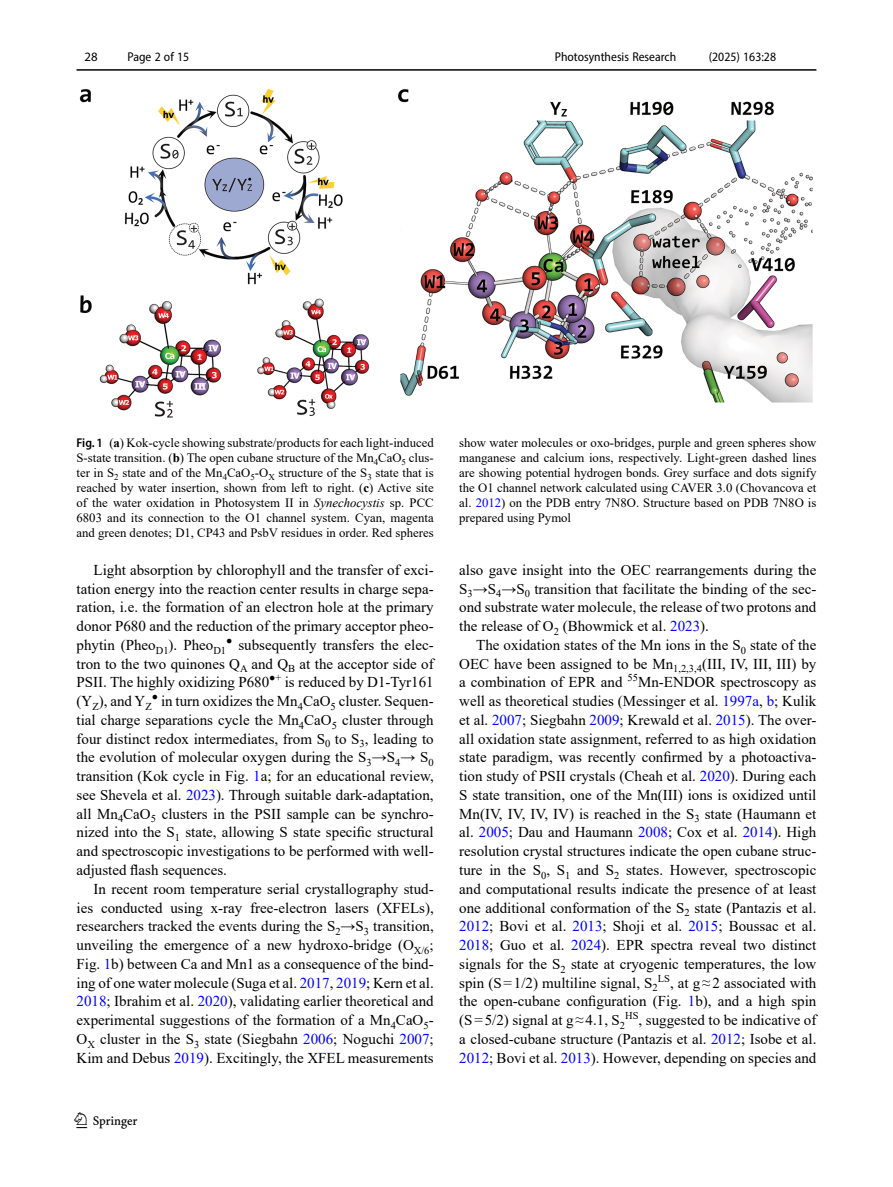
<style>
.page{position:relative;width:893px;height:1187px;background:#fff}
.page>*{position:absolute;margin:0;border:0;box-sizing:border-box;transform-origin:0 0}
.t1{font:22.5px "Springnew";color:#000}
.Body_Text_Indent{font:15px/18.8px "Times New Roman";color:#000;text-align:justify}
.Figure_Caption{font:12.75px/15px "Times New Roman";color:#000;text-align:justify}
.t2{font:semi-condensed 12.75px "Myriad Pro";color:#000}
.t3{font:12.75px "Myriad Pro";color:#000}
.s1{font-family:"Myriad Pro";font-weight:600;font-stretch:semi-condensed}
.s2{font-weight:700}
.s3{font-style:italic}
.s4{color:#00f}
</style>
<div class="page">
<hr style="left:77px;top:69px;width:739px;height:2px;background:#000">
<img style="left:79px;top:88px;width:734px;height:330px">
<p class="t3" style="left:85px;top:48px;width:15px">28</p>
<p class="t2" style="left:127px;top:49px;width:63px">Page 2 of 15</p>
<p class="t2" style="left:555px;top:49px;width:123px">Photosynthesis Research</p>
<p class="t2" style="left:709px;top:49px;width:69px">(2025) 163:28</p>
<p class="Figure_Caption" style="left:77px;top:434px;width:359px"><span class="s1">Fig. 1</span> (<span class="s2">a</span>) Kok-cycle showing substrate/products for each light-induced S-state transition. (<span class="s2">b</span>) The open cubane structure of the Mn<sub>4</sub>CaO<sub>5</sub> clus&shy;ter in S<sub>2</sub> state and of the Mn<sub>4</sub>CaO<sub>5</sub>-O<sub>X</sub> structure of the S<sub>3</sub> state that is reached by water insertion, shown from left to right. (<span class="s2">c</span>) Active site of the water oxidation in Photosystem II in <span class="s3">Synechocystis</span> sp. PCC 6803 and its connection to the O1 channel system. Cyan, magenta and green denotes; D1, CP43 and PsbV residues in order. Red spheres</p>
<p class="Figure_Caption" style="left:459px;top:434px;width:359px">show water molecules or oxo-bridges, purple and green spheres show manganese and calcium ions, respectively. Light-green dashed lines are showing potential hydrogen bonds. Grey surface and dots signify the O1 channel network calculated using CAVER 3.0 (Chovancova et al. <span class="s4">2012</span>) on the PDB entry 7N8O. Structure based on PDB 7N8O is prepared using Pymol</p>
<p class="Body_Text_Indent" style="left:77px;top:560px;width:359px;text-indent:17px">Light absorption by chlorophyll and the transfer of exci&shy;tation energy into the reaction center results in charge sepa&shy;ration, i.e. the formation of an electron hole at the primary donor P680 and the reduction of the primary acceptor pheo&shy;phytin (Pheo<sub>D1</sub>). Pheo<sub>D1</sub><sup>●</sup> subsequently transfers the elec&shy;tron to the two quinones Q<sub>A</sub> and Q<sub>B</sub> at the acceptor side of PSII. The highly oxidizing P680<sup>●+</sup> is reduced by D1-Tyr161 (Y<sub>Z</sub>), and Y<sub>Z</sub><sup>●</sup> in turn oxidizes the Mn<sub>4</sub>CaO<sub>5</sub> cluster. Sequen&shy;tial charge separations cycle the Mn<sub>4</sub>CaO<sub>5</sub> cluster through four distinct redox intermediates, from S<sub>0</sub> to S<sub>3</sub>, leading to the evolution of molecular oxygen during the S<sub>3</sub>→S<sub>4</sub>→ S<sub>0 </sub>transition (Kok cycle in Fig. <span class="s4">1</span>a; for an educational review, see Shevela et al. <span class="s4">2023</span>). Through suitable dark-adaptation, all Mn<sub>4</sub>CaO<sub>5</sub> clusters in the PSII sample can be synchro&shy;nized into the S<sub>1</sub> state, allowing S state specific structural and spectroscopic investigations to be performed with well&shy;adjusted flash sequences.</p>
<p class="Body_Text_Indent" style="left:77px;top:878px;width:359px;text-indent:17px">In recent room temperature serial crystallography stud&shy;ies conducted using x-ray free-electron lasers (XFELs), researchers tracked the events during the S<sub>2</sub>→S<sub>3</sub> transition, unveiling the emergence of a new hydroxo-bridge (O<sub>X/6</sub>; Fig. <span class="s4">1</span>b) between Ca and Mn1 as a consequence of the bind&shy;ing of one water molecule (Suga et al. <span class="s4">2017</span>, <span class="s4">2019</span>; Kern et al.<br><span class="s4">2018</span>; Ibrahim et al. <span class="s4">2020</span>), validating earlier theoretical and experimental suggestions of the formation of a Mn<sub>4</sub>CaO<sub>5</sub>- O<sub>X</sub> cluster in the S<sub>3</sub> state (Siegbahn <span class="s4">2006</span>; Noguchi <span class="s4">2007</span>; Kim and Debus <span class="s4">2019</span>). Excitingly, the XFEL measurements</p>
<h1 class="t1" style="left:77px;top:1107px;width:63px">1 3</h1>
<p class="Body_Text_Indent" style="left:459px;top:560px;width:359px">also gave insight into the OEC rearrangements during the S<sub>3</sub>→S<sub>4</sub>→S<sub>0</sub> transition that facilitate the binding of the sec&shy;ond substrate water molecule, the release of two protons and the release of O<sub>2</sub> (Bhowmick et al. <span class="s4">2023</span>).</p>
<p class="Body_Text_Indent" style="left:459px;top:635px;width:359px;text-indent:17px">The oxidation states of the Mn ions in the S<sub>0</sub> state of the OEC have been assigned to be Mn<sub>1,2,3,4</sub>(III, IV, III, III) by a combination of EPR and <sup>55</sup>Mn-ENDOR spectroscopy as well as theoretical studies (Messinger et al. <span class="s4">1997a</span>, <span class="s4">b</span>; Kulik et al. <span class="s4">2007</span>; Siegbahn <span class="s4">2009</span>; Krewald et al. <span class="s4">2015</span>). The over&shy;all oxidation state assignment, referred to as high oxidation state paradigm, was recently confirmed by a photoactiva&shy;tion study of PSII crystals (Cheah et al. <span class="s4">2020</span>). During each S state transition, one of the Mn(III) ions is oxidized until Mn(IV, IV, IV, IV) is reached in the S<sub>3</sub> state (Haumann et al. <span class="s4">2005</span>; Dau and Haumann <span class="s4">2008</span>; Cox et al. <span class="s4">2014</span>). High resolution crystal structures indicate the open cubane struc&shy;ture in the S<sub>0</sub>, S<sub>1</sub> and S<sub>2</sub> states. However, spectroscopic and computational results indicate the presence of at least one additional conformation of the S<sub>2</sub> state (Pantazis et al.<br><span class="s4">2012</span>; Bovi et al. <span class="s4">2013</span>; Shoji et al. <span class="s4">2015</span>; Boussac et al.<br><span class="s4">2018</span>; Guo et al. <span class="s4">2024</span>). EPR spectra reveal two distinct signals for the S<sub>2</sub> state at cryogenic temperatures, the low spin (S=1/2) multiline signal, S<sub>2</sub><sup>LS</sup>, at g≈2 associated with the open-cubane configuration (Fig. <span class="s4">1</span>b), and a high spin (S=5/2) signal at g≈4.1, S<sub>2</sub><sup>HS</sup>, suggested to be indicative of a closed-cubane structure (Pantazis et al. <span class="s4">2012</span>; Isobe et al.<br><span class="s4">2012</span>; Bovi et al. <span class="s4">2013</span>). However, depending on species and</p>
</div>
